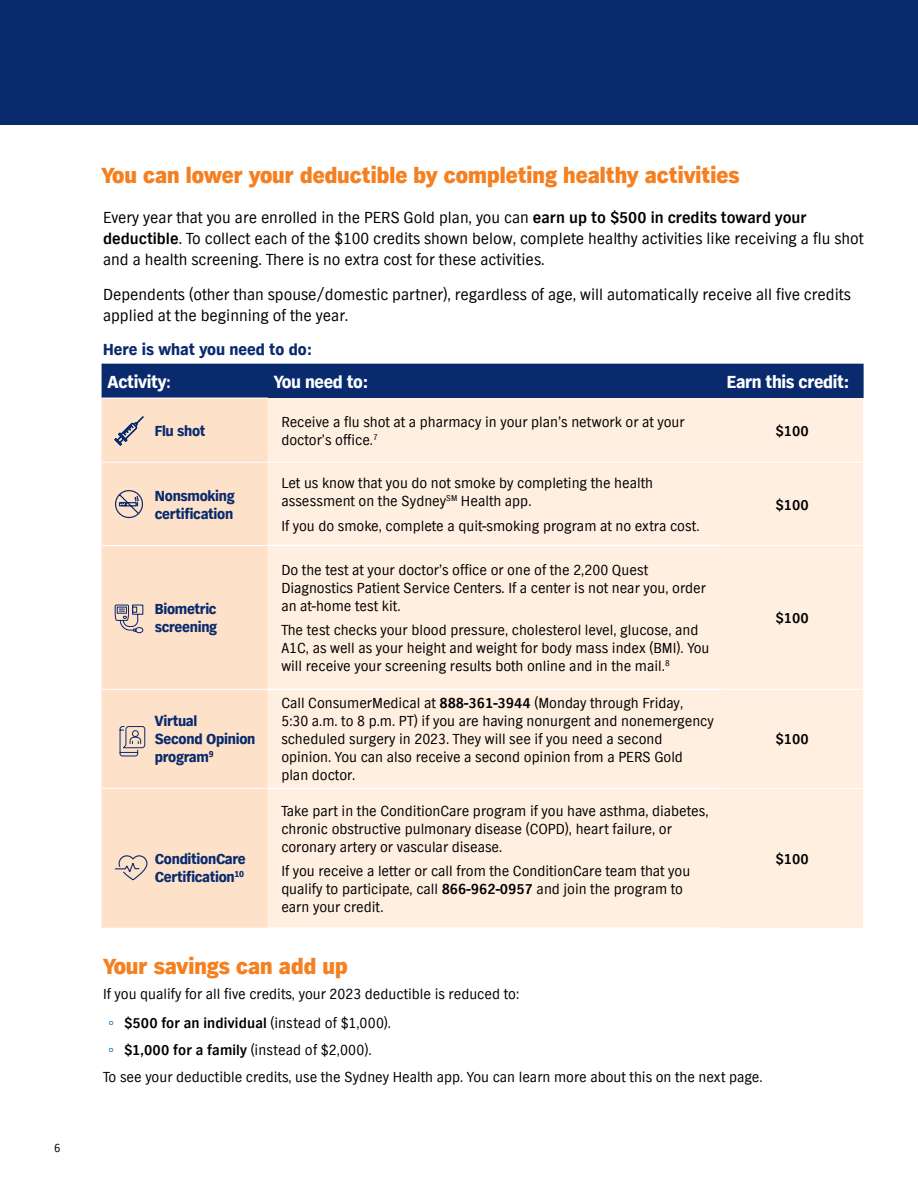
<style>
.page{position:relative;width:918px;height:1188px;background:#fff}
.page>*{position:absolute;margin:0;border:0;box-sizing:border-box;transform-origin:0 0}
.Body_copy__10_13__TV{font:800 22.5px "TV Nord EF";color:#f58021}
.Head_Sub__10_13__TVN{font:900 18px "TV Nord EF";letter-spacing:-.02em;color:#fff}
.t1{font:16.5px/21px "TV Nord EF";color:#000}
.t2{font:900 16.5px "TV Nord EF";color:#092a6d}
.t3{font:15px/18px "TV Nord EF";color:#000}
.t4{font:900 15px/18px "TV Nord EF";letter-spacing:-.02em;color:#092a6d}
.t5{font:700 15px "TV Nord EF";letter-spacing:.005em;color:#000}
.t6{font:12px "TV Nord EF";color:#000}
.s1{font-weight:700}
.s2{font-weight:400;color:#0072bc}
.s3{font-weight:400}
.s4{color:#0072bc}
</style>
<div class="page">
<div style="left:0;top:0;width:918px;height:124px;background:#092a6d"></div>
<div style="left:102px;top:364px;width:762px;height:34px;background:#092a6d"></div>
<div style="left:102px;top:399px;width:166px;height:529px;background:#fee1c9"></div>
<div style="left:268px;top:398px;width:595px;height:530px;background:#ffefe1"></div>
<hr style="left:268px;top:545px;width:453px;height:1px;background:#fff">
<hr style="left:268px;top:689px;width:453px;height:1px;background:#fff">
<hr style="left:268px;top:788px;width:453px;height:1px;background:#fff">
<hr style="left:268px;top:927px;width:453px;height:2px;background:#fff">
<hr style="left:721px;top:545px;width:143px;height:1px;background:#fff">
<hr style="left:721px;top:689px;width:143px;height:1px;background:#fff">
<hr style="left:721px;top:788px;width:143px;height:1px;background:#fff">
<hr style="left:102px;top:545px;width:166px;height:1px;background:#fff">
<hr style="left:102px;top:689px;width:166px;height:1px;background:#fff">
<hr style="left:102px;top:788px;width:166px;height:1px;background:#fff">
<hr style="left:102px;top:462px;width:166px;height:1px;background:#fff">
<hr style="left:268px;top:462px;width:453px;height:1px;background:#fff">
<hr style="left:721px;top:462px;width:143px;height:1px;background:#fff">
<svg style="left:114px;top:604px;width:30px;height:30px"></svg>
<svg style="left:114px;top:416px;width:29px;height:30px"></svg>
<svg style="left:114px;top:489px;width:30px;height:30px"></svg>
<svg style="left:119px;top:726px;width:27px;height:31px"></svg>
<svg style="left:114px;top:855px;width:34px;height:26px"></svg>
<p class="t6" style="left:54px;top:1141px;width:8px">6</p>
<p class="Body_copy__10_13__TV" style="left:102px;top:162px;width:640px">You can lower your deductible by completing healthy activities</p>
<p class="t1" style="left:103px;top:208px;width:762px">Every year that you are enrolled in the PERS Gold plan, you can <span class="s1">earn up to $500 in credits toward your deductible</span>. To collect each of the $100 credits shown below, complete healthy activities like receiving a flu shot and a health screening. There is no extra cost for these activities.</p>
<p class="t1" style="left:103px;top:284px;width:749px">Dependents (other than spouse/domestic partner), regardless of age, will automatically receive all five credits applied at the beginning of the year.</p>
<p class="t2" style="left:103px;top:340px;width:210px">Here is what you need to do:</p>
<p class="Head_Sub__10_13__TVN" style="left:108px;top:371px;width:64px">Activity<span class="s1">:</span></p>
<p class="Head_Sub__10_13__TVN" style="left:274px;top:371px;width:96px">You need to:</p>
<p class="Head_Sub__10_13__TVN" style="left:727px;top:371px;width:124px">Earn this credit:</p>
<p class="t4" style="left:155px;top:422px;width:52px">Flu shot</p>
<p class="t3" style="left:281px;top:413px;width:405px">Receive a flu shot at a pharmacy in your plan’s network or at your doctor’s office.<sup>7</sup></p>
<p class="t5" style="left:776px;top:422px;width:35px">$100</p>
<p class="t4" style="left:155px;top:487px;width:81px">Nonsmoking certification</p>
<p class="t3" style="left:281px;top:475px;width:373px">Let us know that you do not smoke by completing the health assessment on the Sydney<sup>SM</sup> Health app.</p>
<p class="t3" style="left:281px;top:517px;width:420px">If you do smoke, complete a quit-smoking program at no extra cost.</p>
<p class="t4" style="left:155px;top:600px;width:64px">Biometric screening</p>
<p class="t4" style="left:155px;top:713px;width:102px">Virtual<br>Second Opinion program<sup>9</sup></p>
<p class="t4" style="left:155px;top:850px;width:93px">ConditionCare<br>Certification<sup>10</sup></p>
<p class="t3" style="left:281px;top:561px;width:426px">Do the test at your doctor’s office or one of the 2,200 Quest<br>Diagnostics Patient Service Centers. If a center is not near you, order an at-home test kit.</p>
<p class="t3" style="left:281px;top:622px;width:430px">The test checks your blood pressure, cholesterol level, glucose, and<br>A1C, as well as your height and weight for body mass index (BMI). You will receive your screening results both online and in the mail.<sup>8</sup></p>
<p class="t3" style="left:281px;top:695px;width:434px">Call ConsumerMedical at <span class="s1">888-361-3944</span> (Monday through Friday, 5:30 a.m. to 8 p.m. PT) if you are having nonurgent and nonemergency scheduled surgery in 2023. They will see if you need a second opinion. You can also receive a second opinion from a PERS Gold<br>plan doctor.</p>
<p class="t3" style="left:281px;top:802px;width:429px">Take part in the ConditionCare program if you have asthma, diabetes, chronic obstructive pulmonary disease (COPD), heart failure, or coronary artery or vascular disease.</p>
<p class="t3" style="left:281px;top:863px;width:410px">If you receive a letter or call from the ConditionCare team that you qualify to participate, call <span class="s1">866-962-0957</span> and join the program to earn your credit.</p>
<p class="t5" style="left:776px;top:496px;width:35px">$100</p>
<p class="t5" style="left:776px;top:610px;width:35px">$100</p>
<p class="t5" style="left:776px;top:731px;width:35px">$100</p>
<p class="t5" style="left:776px;top:850px;width:35px">$100</p>
<p class="Body_copy__10_13__TV" style="left:103px;top:953px;width:246px">Your savings can add up</p>
<p class="t3" style="left:103px;top:985px;width:418px">If you qualify for all five credits, your 2023 deductible is reduced to:</p>
<p class="t5" style="left:109px;top:1014px;width:283px"><span class="s2">◦</span> $500 for an individual <span class="s3">(instead of $1,000).</span></p>
<p class="t3" style="left:109px;top:1042px;width:264px"><span class="s4">◦</span> <span class="s1">$1,000 for a family</span> (instead of $2,000).</p>
<p class="t3" style="left:103px;top:1068px;width:661px">To see your deductible credits, use the Sydney Health app. You can learn more about this on the next page.</p>
</div>
